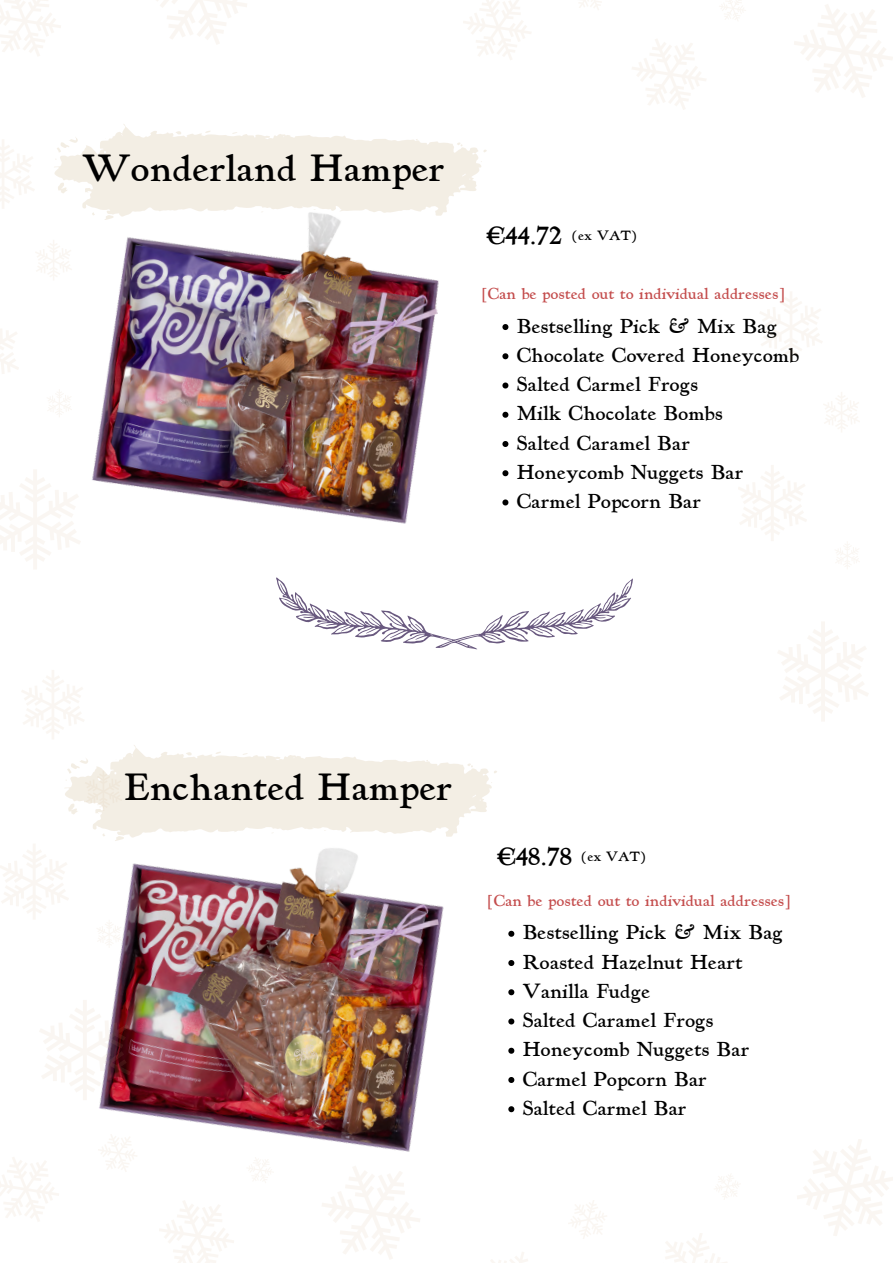
<style>
.page{position:relative;width:893px;height:1264px;background:#fff}
.page>*{position:absolute;margin:0;border:0;box-sizing:border-box;transform-origin:0 0}
.t1{font:700 39.45px "LTC Kennerley W00";color:#000}
.t2{font:700 27px "LTC Kennerley W00";color:#000}
.t3{font:700 21px "LTC Kennerley W00";color:#000}
.t4{font:700 16.5px "LTC Kennerley W00";color:#c44d4d}
.t5{font:700 13.95px "LTC Kennerley W00";color:#000}
</style>
<div class="page">
<img style="left:99px;top:932px;width:416px;height:220px">
<img style="left:54px;top:124px;width:455px;height:400px">
<svg style="left:276px;top:577px;width:356px;height:72px"></svg>
<svg style="left:502px;top:324px;width:6px;height:6px"></svg>
<svg style="left:502px;top:353px;width:6px;height:6px"></svg>
<svg style="left:502px;top:382px;width:6px;height:6px"></svg>
<svg style="left:502px;top:412px;width:6px;height:6px"></svg>
<svg style="left:502px;top:441px;width:6px;height:6px"></svg>
<svg style="left:502px;top:470px;width:6px;height:6px"></svg>
<svg style="left:502px;top:499px;width:6px;height:6px"></svg>
<svg style="left:760px;top:292px;width:62px;height:69px"></svg>
<svg style="left:823px;top:392px;width:36px;height:40px"></svg>
<svg style="left:738px;top:465px;width:68px;height:76px"></svg>
<svg style="left:778px;top:622px;width:90px;height:99px"></svg>
<svg style="left:836px;top:542px;width:22px;height:27px"></svg>
<svg style="left:0;top:140px;width:35px;height:69px"></svg>
<svg style="left:35px;top:240px;width:37px;height:40px"></svg>
<svg style="left:0;top:329px;width:19px;height:45px"></svg>
<svg style="left:0;top:469px;width:81px;height:100px"></svg>
<svg style="left:48px;top:389px;width:24px;height:28px"></svg>
<svg style="left:39px;top:999px;width:92px;height:101px"></svg>
<svg style="left:0;top:670px;width:497px;height:277px"></svg>
<svg style="left:463px;top:0;width:68px;height:60px"></svg>
<svg style="left:579px;top:0;width:22px;height:10px"></svg>
<svg style="left:632px;top:39px;width:74px;height:71px"></svg>
<svg style="left:794px;top:4px;width:98px;height:94px"></svg>
<svg style="left:720px;top:0;width:26px;height:20px"></svg>
<svg style="left:0;top:0;width:61px;height:56px"></svg>
<svg style="left:156px;top:0;width:91px;height:44px"></svg>
<svg style="left:491px;top:1252px;width:37px;height:10px"></svg>
<svg style="left:568px;top:1200px;width:39px;height:39px"></svg>
<svg style="left:665px;top:1233px;width:55px;height:29px"></svg>
<svg style="left:797px;top:1139px;width:95px;height:97px"></svg>
<svg style="left:716px;top:1175px;width:23px;height:24px"></svg>
<svg style="left:0;top:1157px;width:59px;height:65px"></svg>
<svg style="left:98px;top:1131px;width:42px;height:41px"></svg>
<svg style="left:159px;top:1201px;width:75px;height:61px"></svg>
<svg style="left:322px;top:1166px;width:98px;height:93px"></svg>
<svg style="left:248px;top:1157px;width:23px;height:26px"></svg>
<svg style="left:508px;top:930px;width:6px;height:6px"></svg>
<svg style="left:508px;top:960px;width:6px;height:6px"></svg>
<svg style="left:508px;top:989px;width:6px;height:6px"></svg>
<svg style="left:508px;top:1018px;width:6px;height:6px"></svg>
<svg style="left:508px;top:1047px;width:6px;height:6px"></svg>
<svg style="left:508px;top:1076px;width:6px;height:6px"></svg>
<svg style="left:508px;top:1106px;width:6px;height:6px"></svg>
<p class="t1" style="left:82px;top:148px;width:364px">Wonderland Hamper</p>
<p class="t2" style="left:487px;top:221px;width:76px">€44.72</p>
<p class="t5" style="left:572px;top:228px;width:67px">(ex VAT)</p>
<p class="t4" style="left:481px;top:285px;width:305px">[Can be posted out to individual addresses]</p>
<p class="t3" style="left:516px;top:315px;width:262px">Bestselling Pick &amp; Mix Bag</p>
<p class="t3" style="left:516px;top:344px;width:284px">Chocolate Covered Honeycomb</p>
<p class="t3" style="left:516px;top:373px;width:183px">Salted Carmel Frogs</p>
<p class="t3" style="left:516px;top:402px;width:207px">Milk Chocolate Bombs</p>
<p class="t3" style="left:516px;top:432px;width:175px">Salted Caramel Bar</p>
<p class="t3" style="left:516px;top:461px;width:228px">Honeycomb Nuggets Bar</p>
<p class="t3" style="left:516px;top:490px;width:186px">Carmel Popcorn Bar</p>
<p class="t1" style="left:124px;top:766px;width:330px">Enchanted Hamper</p>
<p class="t2" style="left:497px;top:841px;width:76px">€48.78</p>
<p class="t5" style="left:581px;top:849px;width:67px">(ex VAT)</p>
<p class="t4" style="left:487px;top:892px;width:305px">[Can be posted out to individual addresses]</p>
<p class="t3" style="left:522px;top:921px;width:262px">Bestselling Pick &amp; Mix Bag</p>
<p class="t3" style="left:522px;top:950px;width:221px">Roasted Hazelnut Heart</p>
<p class="t3" style="left:522px;top:980px;width:129px">Vanilla Fudge</p>
<p class="t3" style="left:522px;top:1009px;width:192px">Salted Caramel Frogs</p>
<p class="t3" style="left:522px;top:1038px;width:228px">Honeycomb Nuggets Bar</p>
<p class="t3" style="left:522px;top:1067px;width:186px">Carmel Popcorn Bar</p>
<p class="t3" style="left:522px;top:1096px;width:165px">Salted Carmel Bar</p>
</div>
